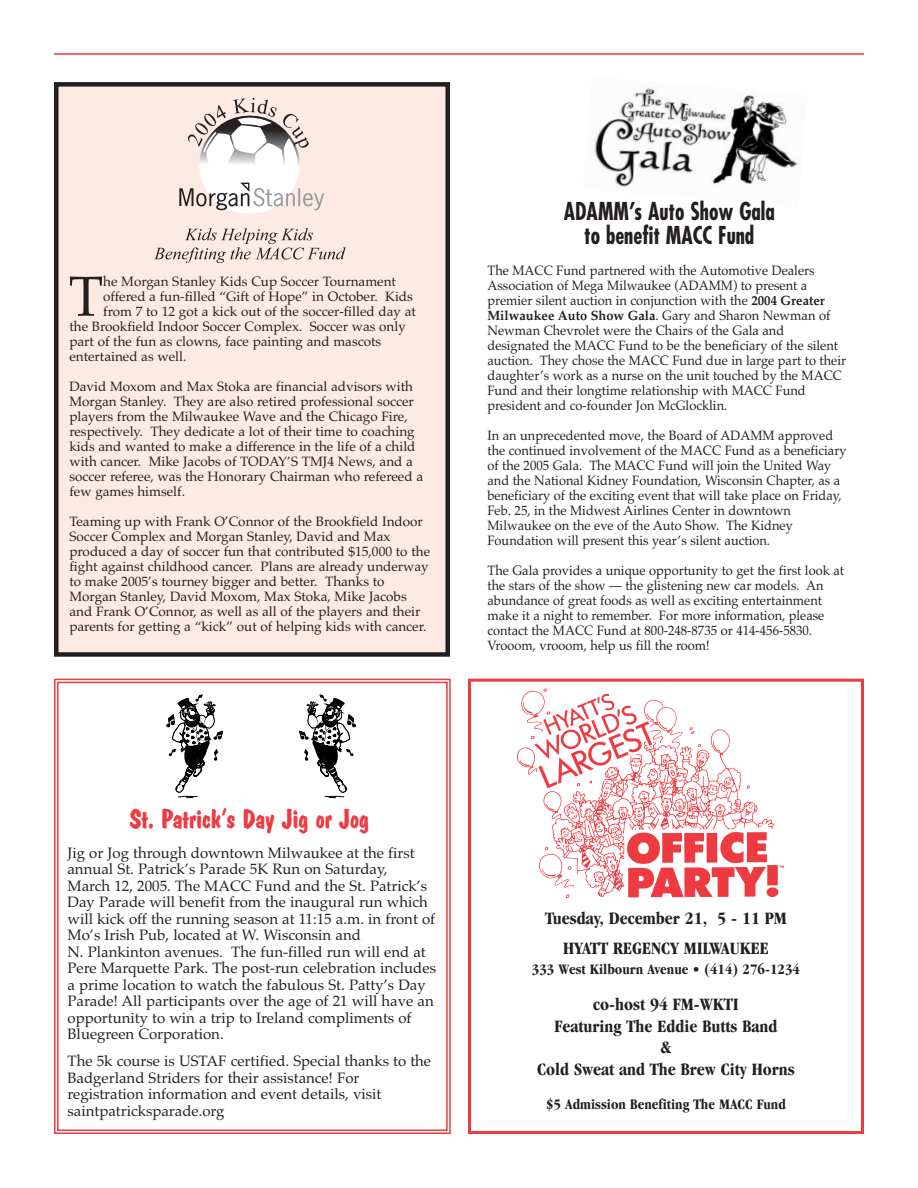
<style>
.page{position:relative;width:918px;height:1188px;background:#fff}
.page>*{position:absolute;margin:0;border:0;box-sizing:border-box;transform-origin:0 0}
.t1{font:56.7px "Palatino";color:#231f20}
.t2{font:700 27px "Dom Casual D";color:#ee3a41}
.t3{font:700 condensed 24px/24px "Futura Std";color:#231f20;text-align:center;scale:.9 1}
.t4{font:700 condensed 18px/21.6px "Garamond";color:#231f20;text-align:center}
.t5{font:15px/16.5px "Palatino";color:#231f20}
.t6{font:700 condensed 15px "Garamond";color:#231f20}
.t7{font:13.5px/15px "Palatino";color:#231f20;scale:.95 1}
.t8{font:13.5px/15px "Palatino";color:#231f20}
.s1{font-weight:700}
</style>
<div class="page">
<div style="left:468px;top:679px;width:396px;height:455px;border:3px solid #ee3a41"></div>
<hr style="left:54px;top:53px;width:810px;height:2px;background:#ee3a41">
<div style="left:54px;top:679px;width:397px;height:455px;border:2px solid #ee3a41"></div>
<div style="left:57px;top:682px;width:391px;height:449px;border:2px solid #ee3a41"></div>
<img style="left:594px;top:88px;width:204px;height:99px">
<img style="left:516px;top:688px;width:268px;height:210px">
<div style="left:56px;top:84px;width:392px;height:570px;background:#fdeae3"></div>
<div style="left:54px;top:82px;width:396px;height:575px;border:4px solid #231f20"></div>
<svg style="left:154px;top:228px;width:192px;height:35px"></svg>
<svg style="left:179px;top:98px;width:145px;height:116px"></svg>
<svg style="left:166px;top:695px;width:57px;height:103px"></svg>
<svg style="left:299px;top:695px;width:57px;height:103px"></svg>
<h1 class="t1" style="left:69px;top:263px;width:36px">T</h1>
<p class="t8" style="left:103px;top:274px;width:294px">he Morgan Stanley Kids Cup Soccer Tournament</p>
<p class="t8" style="left:103px;top:289px;width:311px">offered a fun-filled “Gift of Hope” in October. Kids</p>
<p class="t8" style="left:103px;top:304px;width:314px">from 7 to 12 got a kick out of the soccer-filled day at</p>
<p class="t8" style="left:69px;top:319px;width:338px">the Brookfield Indoor Soccer Complex. Soccer was only</p>
<p class="t8" style="left:69px;top:334px;width:313px">part of the fun as clowns, face painting and mascots</p>
<p class="t8" style="left:69px;top:349px;width:119px">entertained as well.</p>
<p class="t8" style="left:69px;top:379px;width:355px">David Moxom and Max Stoka are financial advisors with Morgan Stanley. They are also retired professional soccer players from the Milwaukee Wave and the Chicago Fire, respectively. They dedicate a lot of their time to coaching kids and wanted to make a difference in the life of a child with cancer. Mike Jacobs of TODAY’S TMJ4 News, and a soccer referee, was the Honorary Chairman who refereed a few games himself.</p>
<p class="t8" style="left:69px;top:514px;width:362px">Teaming up with Frank O’Connor of the Brookfield Indoor Soccer Complex and Morgan Stanley, David and Max produced a day of soccer fun that contributed $15,000 to the fight against childhood cancer. Plans are already underway to make 2005’s tourney bigger and better. Thanks to Morgan Stanley, David Moxom, Max Stoka, Mike Jacobs and Frank O’Connor, as well as all of the players and their parents for getting a “kick” out of helping kids with cancer.</p>
<h3 class="t3" style="left:564px;top:202px;width:236px">ADAMM’s Auto Show Gala to benefit MACC Fund</h3>
<p class="t7" style="left:487px;top:262px;width:379px">The MACC Fund partnered with the Automotive Dealers Association of Mega Milwaukee (ADAMM) to present a premier silent auction in conjunction with the <span class="s1">2004 Greater Milwaukee Auto Show Gala</span>. Gary and Sharon Newman of Newman Chevrolet were the Chairs of the Gala and designated the MACC Fund to be the beneficiary of the silent auction. They chose the MACC Fund due in large part to their daughter’s work as a nurse on the unit touched by the MACC Fund and their longtime relationship with MACC Fund president and co-founder Jon McGlocklin.</p>
<p class="t7" style="left:487px;top:427px;width:379px">In an unprecedented move, the Board of ADAMM approved the continued involvement of the MACC Fund as a beneficiary of the 2005 Gala. The MACC Fund will join the United Way and the National Kidney Foundation, Wisconsin Chapter, as a beneficiary of the exciting event that will take place on Friday, Feb. 25, in the Midwest Airlines Center in downtown Milwaukee on the eve of the Auto Show. The Kidney Foundation will present this year’s silent auction.</p>
<p class="t7" style="left:487px;top:562px;width:377px">The Gala provides a unique opportunity to get the first look at the stars of the show — the glistening new car models. An abundance of great foods as well as exciting entertainment make it a night to remember. For more information, please contact the MACC Fund at 800-248-8735 or 414-456-5830.<br>Vrooom, vrooom, help us fill the room!</p>
<h2 class="t2" style="left:129px;top:802px;width:241px">St. Patrick’s Day Jig or Jog</h2>
<p class="t5" style="left:68px;top:844px;width:370px">Jig or Jog through downtown Milwaukee at the first annual St. Patrick’s Parade 5K Run on Saturday,<br>March 12, 2005. The MACC Fund and the St. Patrick’s Day Parade will benefit from the inaugural run which will kick off the running season at 11:15 a.m. in front of Mo’s Irish Pub, located at W. Wisconsin and<br>N. Plankinton avenues. The fun-filled run will end at Pere Marquette Park. The post-run celebration includes a prime location to watch the fabulous St. Patty’s Day Parade! All participants over the age of 21 will have an opportunity to win a trip to Ireland compliments of Bluegreen Corporation.</p>
<p class="t5" style="left:68px;top:1053px;width:365px">The 5k course is USTAF certified. Special thanks to the Badgerland Striders for their assistance! For registration information and event details, visit saintpatricksparade.org</p>
<h3 class="t4" style="left:545px;top:905px;width:243px;line-height:30.3px">Tuesday, December 21, 5 - 11 PM<br>HYATT REGENCY MILWAUKEE</h3>
<p class="t6" style="left:532px;top:963px;width:270px">333 West Kilbourn Avenue • (414) 276-1234</p>
<h3 class="t4" style="left:537px;top:995px;width:259px">co-host 94 FM-WKTI<br>Featuring The Eddie Butts Band<br>&amp;<br>Cold Sweat and The Brew City Horns</h3>
<p class="t6" style="left:546px;top:1099px;width:241px">$5 Admission Benefiting The MACC Fund</p>
</div>
